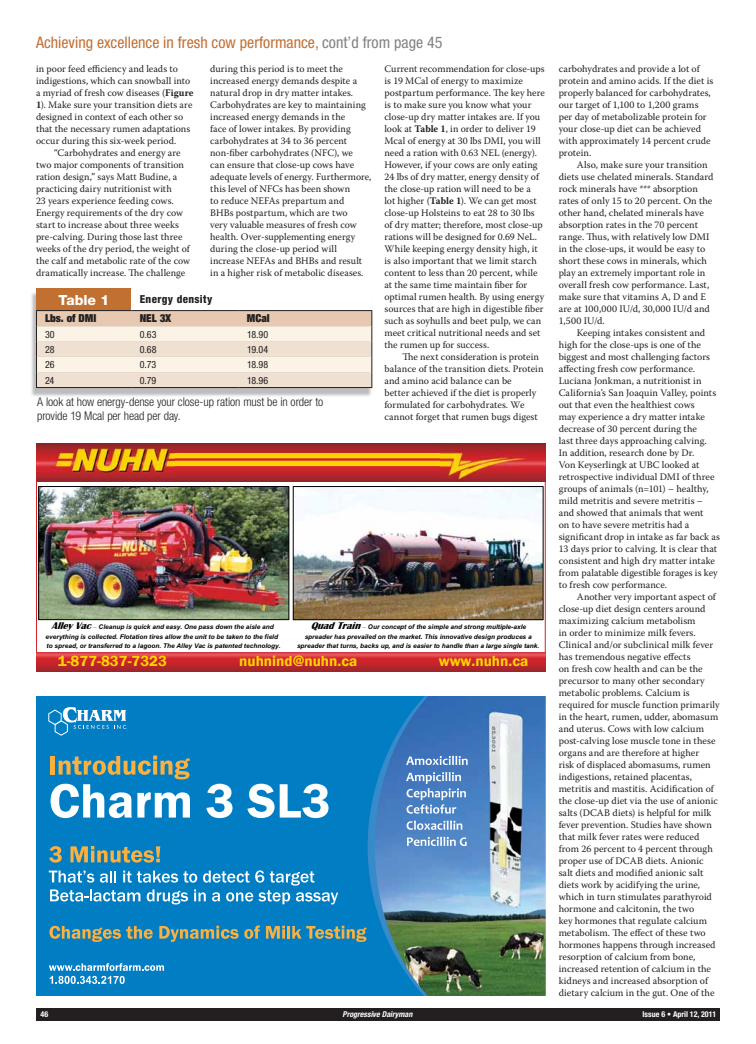
<style>
.page{position:relative;width:756px;height:1044px;background:#fff}
.page>*{position:absolute;margin:0;border:0;box-sizing:border-box;transform-origin:0 0}
.t1{font:condensed 16px "Helvetica Neue LT Std";color:#c26f32}
.t2{font:15px "Franklin Gothic Demi";color:#ffd500}
.t3{font:800 14px "Helvetica Neue LT Std";color:#fff}
.t4{font:300 condensed 12px/14.4px "Helvetica Neue LT Std";letter-spacing:-.01em;color:#231f20}
.t5{font:900 condensed 11px "Helvetica Neue LT Std";color:#231f20}
.t6{font:800 condensed 11px "Helvetica Neue LT Std";letter-spacing:.035em;color:#231f20}
.t7{font:10px/12px "Warnock Pro";letter-spacing:.005em;color:#231f20}
.t8{font:condensed 10px "Helvetica Neue LT Std";letter-spacing:.01em;color:#231f20}
.t9{font:700 condensed 8px "Helvetica Neue LT Std";color:#fff}
.t10{font:italic 700 condensed 8px "Helvetica Neue LT Std";color:#fff}
.t11{font:italic 700 6.5px/9.8px "Arial";color:#000;text-align:center}
.s1{color:#808285}
.s2{font-weight:700}
.s3{font-family:"Britannic";font-size:10px}
.s4{font-family:"Times New Roman MT Std";font-weight:400;font-size:7px}
</style>
<div class="page">
<div style="left:30px;top:291px;width:342px;height:106px;background:#231f20;opacity:.3"></div>
<hr style="left:36px;top:288px;width:95px;height:1px;background:#c26f32">
<svg style="left:36px;top:289px;width:336px;height:99px"></svg>
<hr style="left:36px;top:310px;width:95px;height:1px;background:#231f20">
<div style="left:36px;top:696px;width:453px;height:300px;background:#007dc3"></div>
<svg style="left:368px;top:790px;width:7px;height:113px"></svg>
<svg style="left:49px;top:846px;width:13px;height:17px"></svg>
<svg style="left:70px;top:846px;width:90px;height:17px"></svg>
<svg style="left:49px;top:926px;width:104px;height:16px"></svg>
<svg style="left:159px;top:925px;width:101px;height:17px"></svg>
<svg style="left:266px;top:926px;width:100px;height:16px"></svg>
<svg style="left:49px;top:870px;width:289px;height:34px"></svg>
<img style="left:375px;top:696px;width:171px;height:300px">
<svg style="left:49px;top:963px;width:115px;height:21px"></svg>
<svg style="left:48px;top:707px;width:78px;height:29px"></svg>
<svg style="left:51px;top:756px;width:139px;height:62px"></svg>
<svg style="left:206px;top:784px;width:27px;height:34px"></svg>
<svg style="left:247px;top:784px;width:82px;height:34px"></svg>
<svg style="left:406px;top:756px;width:62px;height:9px"></svg>
<svg style="left:406px;top:772px;width:60px;height:42px;background:#6f9ace"></svg>
<svg style="left:407px;top:821px;width:55px;height:9px"></svg>
<svg style="left:407px;top:837px;width:60px;height:9px"></svg>
<img style="left:40px;top:488px;width:247px;height:130px">
<div style="left:38px;top:486px;width:251px;height:134px;border:1px solid #000"></div>
<img style="left:295px;top:488px;width:246px;height:130px">
<div style="left:293px;top:486px;width:250px;height:134px;border:1px solid #000"></div>
<img style="left:36px;top:653px;width:510px;height:19px">
<img style="left:36px;top:444px;width:140px;height:38px">
<img style="left:439px;top:444px;width:107px;height:38px">
<img style="left:176px;top:444px;width:263px;height:38px">
<div style="left:36px;top:1008px;width:684px;height:12px;background:#231f20"></div>
<h1 class="t1" style="left:36px;top:33px;width:408px">Achieving excellence in fresh cow performance, <span class="s1">cont’d from page 45</span></h1>
<p class="t7" style="left:36px;top:63px;width:159px">in poor feed efficiency and leads to indigestions, which can snowball into a myriad of fresh cow diseases (<span class="s2">Figure 1</span>). Make sure your transition diets are designed in context of each other so that the necessary rumen adaptations occur during this six-week period.</p>
<p class="t7" style="left:36px;top:147px;width:156px;text-indent:18px">“Carbohydrates and energy are two major components of transition ration design,” says Matt Budine, a practicing dairy nutritionist with<br>23 years experience feeding cows.<br>Energy requirements of the dry cow start to increase about three weeks pre-calving. During those last three weeks of the dry period, the weight of the calf and metabolic rate of the cow dramatically increase. The challenge</p>
<p class="t7" style="left:210px;top:63px;width:163px">during this period is to meet the increased energy demands despite a natural drop in dry matter intakes.<br>Carbohydrates are key to maintaining increased energy demands in the<br>face of lower intakes. By providing carbohydrates at 34 to 36 percent non-fiber carbohydrates (NFC), we<br>can ensure that close-up cows have adequate levels of energy. Furthermore, this level of NFCs has been shown<br>to reduce NEFAs prepartum and<br>BHBs postpartum, which are two<br>very valuable measures of fresh cow health. Over-supplementing energy during the close-up period will increase NEFAs and BHBs and result in a higher risk of metabolic diseases.</p>
<p class="t7" style="left:384px;top:63px;width:162px">Current recommendation for close-ups is 19 MCal of energy to maximize postpartum performance. The key here is to make sure you know what your close-up dry matter intakes are. If you look at <span class="s2">Table 1</span>, in order to deliver 19<br>Mcal of energy at 30 lbs DMI, you will need a ration with 0.63 NEL (energy).<br>However, if your cows are only eating 24 lbs of dry matter, energy density of the close-up ration will need to be a<br>lot higher (<span class="s2">Table 1</span>). We can get most close-up Holsteins to eat 28 to 30 lbs of dry matter; therefore, most close-up rations will be designed for 0.69 NeL.<br>While keeping energy density high, it is also important that we limit starch content to less than 20 percent, while at the same time maintain fiber for optimal rumen health. By using energy sources that are high in digestible fiber such as soyhulls and beet pulp, we can meet critical nutritional needs and set the rumen up for success.</p>
<p class="t7" style="left:384px;top:351px;width:161px;text-indent:18px">The next consideration is protein balance of the transition diets. Protein and amino acid balance can be<br>better achieved if the diet is properly formulated for carbohydrates. We cannot forget that rumen bugs digest</p>
<h3 class="t3" style="left:58px;top:291px;width:53px">Table 1</h3>
<p class="t6" style="left:140px;top:293px;width:74px">Energy density</p>
<p class="t5" style="left:45px;top:311px;width:53px">Lbs. of DMI</p>
<p class="t5" style="left:140px;top:311px;width:33px">NEL 3X</p>
<p class="t5" style="left:247px;top:311px;width:24px">MCal</p>
<p class="t8" style="left:45px;top:328px;width:11px">30</p>
<p class="t8" style="left:140px;top:328px;width:18px">0.63</p>
<p class="t8" style="left:247px;top:328px;width:23px">18.90</p>
<p class="t8" style="left:45px;top:343px;width:11px">28</p>
<p class="t8" style="left:140px;top:343px;width:18px">0.68</p>
<p class="t8" style="left:247px;top:343px;width:23px">19.04</p>
<p class="t8" style="left:45px;top:359px;width:11px">26</p>
<p class="t8" style="left:140px;top:359px;width:18px">0.73</p>
<p class="t8" style="left:247px;top:359px;width:23px">18.98</p>
<p class="t8" style="left:45px;top:374px;width:11px">24</p>
<p class="t8" style="left:140px;top:374px;width:18px">0.79</p>
<p class="t8" style="left:247px;top:374px;width:23px">18.96</p>
<p class="t4" style="left:37px;top:395px;width:288px">A look at how energy-dense your close-up ration must be in order to provide 19 Mcal per head per day.</p>
<p class="t11" style="left:46px;top:622px;width:234px"><span class="s3">AlleyVac</span><span class="s4">–</span> Cleanup is quick and easy. One pass down the aisle and everything is collected. Flotation tires allow the unit to be taken to the field</p>
<p class="t11" style="left:47px;top:641px;width:236px">to spread, or transferred to a lagoon. The Alley Vac is patented technology.</p>
<p class="t11" style="left:305px;top:622px;width:229px"><span class="s3">QuadTrain</span><span class="s4">–</span> Our concept of the simple and strong multiple-axle spreader has prevailed on the market. This innovative design produces a</p>
<p class="t11" style="left:297px;top:641px;width:244px">spreader that turns, backs up, and is easier to handle than a large single tank.</p>
<h2 class="t2" style="left:58px;top:652px;width:111px">1-877-837-7323</h2>
<h2 class="t2" style="left:239px;top:652px;width:120px">nuhnind@nuhn.ca</h2>
<h2 class="t2" style="left:439px;top:652px;width:91px">www.nuhn.ca</h2>
<p class="t7" style="left:559px;top:63px;width:156px">carbohydrates and provide a lot of protein and amino acids. If the diet is properly balanced for carbohydrates, our target of 1,100 to 1,200 grams per day of metabolizable protein for your close-up diet can be achieved with approximately 14 percent crude protein.</p>
<p class="t7" style="left:559px;top:159px;width:156px;text-indent:18px">Also, make sure your transition diets use chelated minerals. Standard rock minerals have *** absorption rates of only 15 to 20 percent. On the other hand, chelated minerals have absorption rates in the 70 percent range. Thus, with relatively low DMI in the close-ups, it would be easy to short these cows in minerals, which play an extremely important role in overall fresh cow performance. Last, make sure that vitamins A, D and E are at 100,000 IU/d, 30,000 IU/d and 1,500 IU/d.</p>
<p class="t7" style="left:559px;top:327px;width:163px;text-indent:18px">Keeping intakes consistent and high for the close-ups is one of the biggest and most challenging factors affecting fresh cow performance.<br>Luciana Jonkman, a nutritionist in California’s San Joaquin Valley, points out that even the healthiest cows<br>may experience a dry matter intake decrease of 30 percent during the<br>last three days approaching calving.<br>In addition, research done by Dr.<br>Von Keyserlingk at UBC looked at retrospective individual DMI of three groups of animals (n=101) – healthy, mild metritis and severe metritis – and showed that animals that went<br>on to have severe metritis had a significant drop in intake as far back as 13 days prior to calving. It is clear that consistent and high dry matter intake from palatable digestible forages is key to fresh cow performance.</p>
<p class="t7" style="left:559px;top:591px;width:163px;text-indent:18px">Another very important aspect of close-up diet design centers around maximizing calcium metabolism<br>in order to minimize milk fevers.<br>Clinical and/or subclinical milk fever has tremendous negative effects<br>on fresh cow health and can be the precursor to many other secondary metabolic problems. Calcium is required for muscle function primarily in the heart, rumen, udder, abomasum and uterus. Cows with low calcium post-calving lose muscle tone in these organs and are therefore at higher<br>risk of displaced abomasums, rumen indigestions, retained placentas, metritis and mastitis. Acidification of the close-up diet via the use of anionic salts (DCAB diets) is helpful for milk fever prevention. Studies have shown that milk fever rates were reduced from 26 percent to 4 percent through proper use of DCAB diets. Anionic salt diets and modified anionic salt diets work by acidifying the urine, which in turn stimulates parathyroid hormone and calcitonin, the two<br>key hormones that regulate calcium metabolism. The effect of these two hormones happens through increased resorption of calcium from bone, increased retention of calcium in the kidneys and increased absorption of dietary calcium in the gut. One of the</p>
<p class="t9" style="left:40px;top:1009px;width:9px">46</p>
<p class="t10" style="left:343px;top:1009px;width:71px">Progressive Dairyman</p>
<p class="t9" style="left:643px;top:1009px;width:75px">Issue 6 • April 12, 2011</p>
</div>
